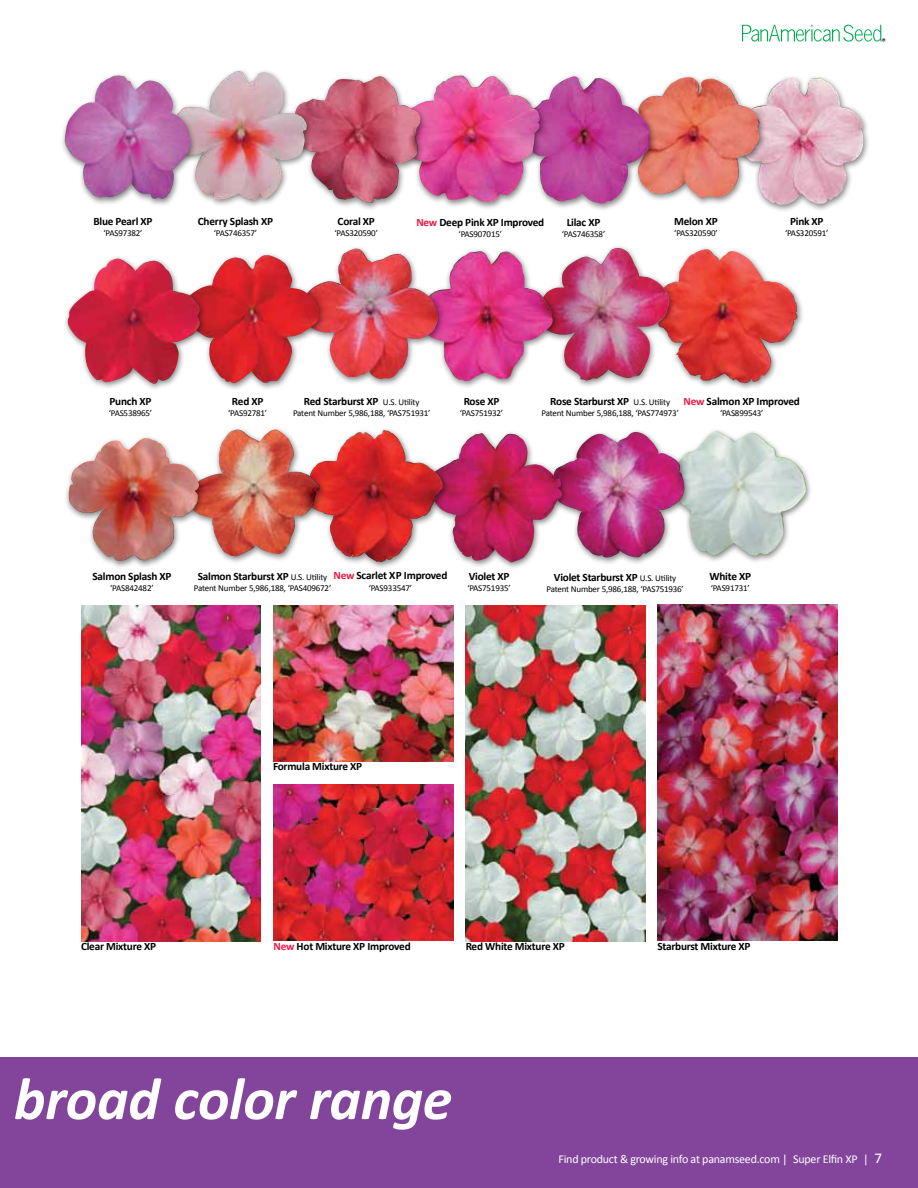
<style>
.page{position:relative;width:918px;height:1188px;background:#fff}
.page>*{position:absolute;margin:0;border:0;box-sizing:border-box;transform-origin:0 0}
.t1{font:italic 700 60px "Calibri";letter-spacing:-.01em;color:#fff}
.t2{font:12px "Calibri";letter-spacing:-.02em;color:#fff}
.t3{font:700 11.25px "Calibri";letter-spacing:-.02em;color:#000}
.t4{font:9px "Calibri";letter-spacing:-.02em;color:#000}
.s1{color:#ed1944}
.s2{font-weight:400;font-size:9px}
.s3{font-size:15px}
</style>
<div class="page">
<svg style="left:742px;top:25px;width:143px;height:17px"></svg>
<div style="left:0;top:1058px;width:918px;height:130px;background:#82459b"></div>
<div style="left:666px;top:428px;width:147px;height:136px;background:#000;opacity:.5"></div>
<img style="left:691px;top:431px;width:115px;height:125px">
<div style="left:547px;top:428px;width:144px;height:137px;background:#000;opacity:.5"></div>
<img style="left:569px;top:432px;width:116px;height:126px">
<div style="left:425px;top:429px;width:144px;height:141px;background:#000;opacity:.5"></div>
<img style="left:450px;top:433px;width:112px;height:130px">
<div style="left:302px;top:427px;width:148px;height:143px;background:#000;opacity:.5"></div>
<img style="left:327px;top:431px;width:116px;height:131px">
<div style="left:651px;top:246px;width:153px;height:145px;background:#000;opacity:.5"></div>
<img style="left:676px;top:251px;width:122px;height:133px">
<div style="left:536px;top:244px;width:140px;height:144px;background:#000;opacity:.5"></div>
<img style="left:560px;top:248px;width:110px;height:133px">
<div style="left:417px;top:248px;width:143px;height:141px;background:#000;opacity:.5"></div>
<img style="left:445px;top:251px;width:108px;height:130px">
<div style="left:299px;top:245px;width:146px;height:142px;background:#000;opacity:.5"></div>
<img style="left:303px;top:249px;width:135px;height:130px">
<div style="left:179px;top:251px;width:147px;height:140px;background:#000;opacity:.5"></div>
<img style="left:207px;top:255px;width:113px;height:129px">
<div style="left:63px;top:255px;width:144px;height:137px;background:#000;opacity:.5"></div>
<img style="left:67px;top:259px;width:133px;height:126px">
<div style="left:731px;top:74px;width:140px;height:139px;background:#000;opacity:.5"></div>
<img style="left:767px;top:78px;width:98px;height:127px">
<div style="left:628px;top:73px;width:139px;height:133px;background:#000;opacity:.5"></div>
<img style="left:657px;top:77px;width:103px;height:121px">
<div style="left:514px;top:72px;width:143px;height:140px;background:#000;opacity:.5"></div>
<img style="left:547px;top:76px;width:103px;height:128px">
<div style="left:397px;top:72px;width:150px;height:138px;background:#000;opacity:.5"></div>
<img style="left:428px;top:75px;width:113px;height:127px">
<div style="left:183px;top:426px;width:144px;height:139px;background:#000;opacity:.5"></div>
<img style="left:187px;top:429px;width:133px;height:128px">
<div style="left:289px;top:72px;width:139px;height:139px;background:#000;opacity:.5"></div>
<img style="left:314px;top:76px;width:107px;height:127px">
<div style="left:167px;top:68px;width:147px;height:140px;background:#000;opacity:.5"></div>
<img style="left:198px;top:71px;width:109px;height:130px">
<div style="left:60px;top:71px;width:138px;height:136px;background:#000;opacity:.5"></div>
<img style="left:64px;top:76px;width:127px;height:123px">
<img style="left:81px;top:605px;width:180px;height:336px">
<img style="left:274px;top:784px;width:180px;height:156px">
<img style="left:466px;top:605px;width:180px;height:336px">
<img style="left:273px;top:605px;width:180px;height:156px">
<img style="left:657px;top:604px;width:180px;height:336px">
<div style="left:64px;top:434px;width:142px;height:135px;background:#000;opacity:.5"></div>
<img style="left:69px;top:438px;width:131px;height:123px">
<p class="t3" style="left:93px;top:214px;width:61px">Blue Pearl XP</p>
<p class="t4" style="left:103px;top:228px;width:41px">‘PAS97382’</p>
<p class="t3" style="left:198px;top:214px;width:77px">Cherry Splash XP</p>
<p class="t4" style="left:214px;top:228px;width:45px">‘PAS746357’</p>
<p class="t3" style="left:338px;top:214px;width:39px">Coral XP</p>
<p class="t4" style="left:335px;top:228px;width:45px">‘PAS320590’</p>
<p class="t3" style="left:416px;top:215px;width:129px"><span class="s1">New</span> Deep Pink XP Improved</p>
<p class="t4" style="left:459px;top:228px;width:45px">‘PAS907015’</p>
<p class="t3" style="left:567px;top:215px;width:35px">Lilac XP</p>
<p class="t4" style="left:562px;top:228px;width:45px">‘PAS746358’</p>
<p class="t3" style="left:674px;top:214px;width:45px">Melon XP</p>
<p class="t4" style="left:674px;top:228px;width:45px">‘PAS320590’</p>
<p class="t3" style="left:790px;top:214px;width:35px">Pink XP</p>
<p class="t4" style="left:785px;top:228px;width:45px">‘PAS320591’</p>
<p class="t3" style="left:110px;top:394px;width:43px">Punch XP</p>
<p class="t4" style="left:109px;top:408px;width:45px">‘PAS538965’</p>
<p class="t3" style="left:232px;top:394px;width:33px">Red XP</p>
<p class="t4" style="left:228px;top:408px;width:41px">‘PAS92781’</p>
<p class="t3" style="left:304px;top:394px;width:117px">Red Starburst XP <span class="s2">U.S. Utility</span></p>
<p class="t4" style="left:293px;top:407px;width:139px">Patent Number 5,986,188, ‘PAS751931’</p>
<p class="t3" style="left:464px;top:394px;width:37px">Rose XP</p>
<p class="t4" style="left:460px;top:408px;width:45px">‘PAS751932’</p>
<p class="t3" style="left:684px;top:394px;width:118px"><span class="s1">New</span> Salmon XP Improved</p>
<p class="t4" style="left:720px;top:408px;width:45px">‘PAS899543’</p>
<p class="t3" style="left:550px;top:394px;width:121px">Rose Starburst XP <span class="s2">U.S. Utility</span></p>
<p class="t4" style="left:541px;top:408px;width:139px">Patent Number 5,986,188, ‘PAS774973’</p>
<p class="t3" style="left:92px;top:569px;width:80px">Salmon Splash XP</p>
<p class="t4" style="left:110px;top:582px;width:45px">‘PAS842482’</p>
<p class="t3" style="left:334px;top:569px;width:115px"><span class="s1">New</span> Scarlet Xp Improved</p>
<p class="t4" style="left:369px;top:582px;width:45px">‘PAS933547’</p>
<p class="t3" style="left:198px;top:569px;width:131px">Salmon Starburst XP <span class="s2">U.S. Utility</span></p>
<p class="t4" style="left:194px;top:582px;width:139px">Patent Number 5,986,188, ‘PAS409672’</p>
<p class="t3" style="left:469px;top:569px;width:42px">Violet XP</p>
<p class="t4" style="left:467px;top:582px;width:45px">‘PAS751935’</p>
<p class="t3" style="left:554px;top:570px;width:124px">Violet Starburst XP <span class="s2">U.S. Utility</span></p>
<p class="t4" style="left:546px;top:583px;width:139px">Patent Number 5,986,188, ‘PAS751936’</p>
<p class="t3" style="left:709px;top:569px;width:43px">White XP</p>
<p class="t4" style="left:711px;top:582px;width:41px">‘PAS91731’</p>
<p class="t3" style="left:273px;top:760px;width:91px">Formula Mixture XP</p>
<p class="t3" style="left:81px;top:940px;width:77px">Clear Mixture XP</p>
<p class="t3" style="left:274px;top:939px;width:139px"><span class="s1">New</span> Hot Mixture XP Improved</p>
<p class="t3" style="left:466px;top:940px;width:101px">Red White Mixture XP</p>
<p class="t3" style="left:657px;top:939px;width:95px">Starburst Mixture XP</p>
<h1 class="t1" style="left:14px;top:1062px;width:440px">broad color range</h1>
<p class="t2" style="left:559px;top:1151px;width:325px">Find product &amp; growing info at panamseed.com | Super Elfin XP | <span class="s3">7</span></p>
</div>
